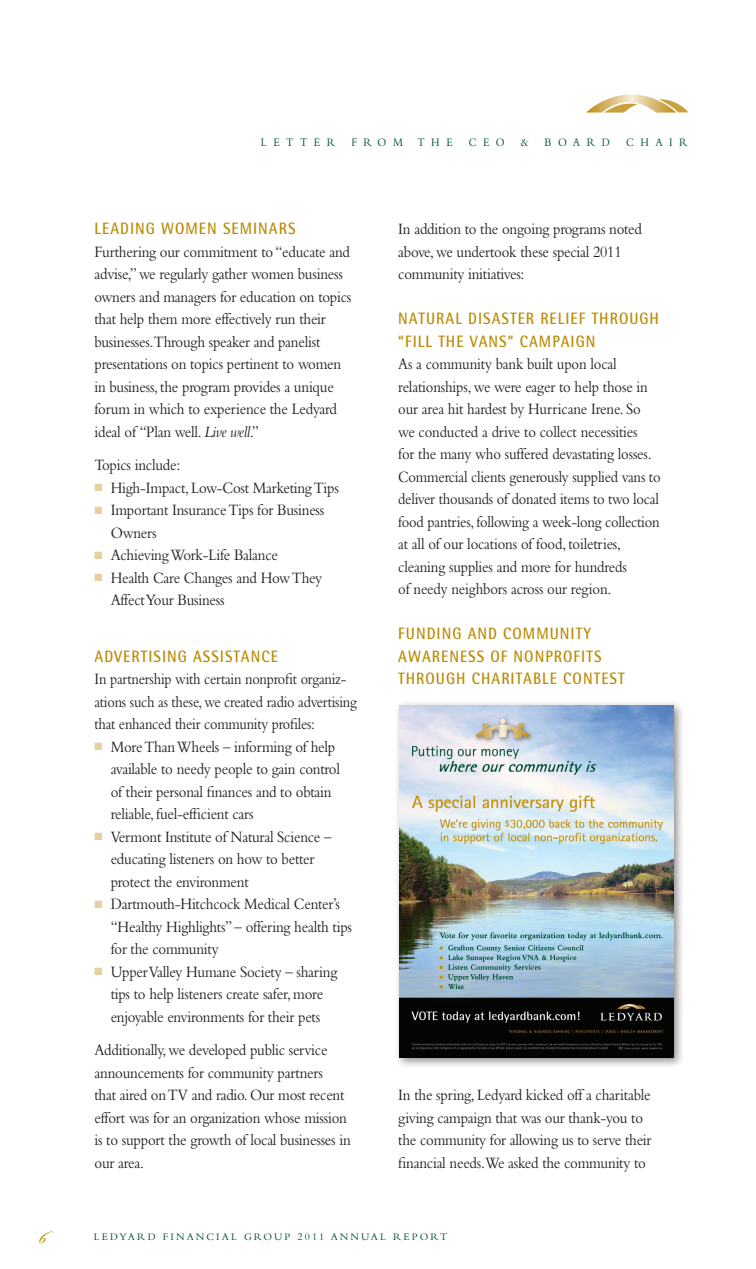
<style>
.page{position:relative;width:756px;height:1269px;background:#fff}
.page>*{position:absolute;margin:0;border:0;box-sizing:border-box;transform-origin:0 0}
.t1{font:30px "Bickham Script MM Alt I 400";color:#bb8c07}
.body_copy{font:16.5px/22.5px "Bembo";letter-spacing:-.015em;color:#231f20;scale:.9 1}
.body_copy-2{font:16.5px/22.5px "Bembo";letter-spacing:-.015em;color:#231f20;scale:.89 1}
.Sunbheads{font:700 16.5px/22.5px "Rotis Semi Sans";letter-spacing:.07em;color:#bb8c07;scale:.9 1}
.body_copy-3{font:16.5px/22.5px "Bembo";letter-spacing:-.015em;color:#231f20;scale:.87 1}
.t2{font:12px "Bembo";letter-spacing:.6em;color:#004e38;scale:.9 1}
.t3{font:10.5px "Bembo";letter-spacing:.2em;color:#004e38}
.s1{font-style:italic}
.s2{color:#e7cf9f}
</style>
<div class="page">
<svg style="left:586px;top:94px;width:102px;height:19px"></svg>
<div style="left:394px;top:701px;width:291px;height:368px;background:#231f20;opacity:.5"></div>
<img style="left:400px;top:706px;width:274px;height:352px">
<p class="t1" style="left:39px;top:1215px;width:9px">6</p>
<p class="t2" style="left:261px;top:135px;width:84px">LETTER</p>
<p class="t2" style="left:351px;top:135px;width:114px">FROM THE</p>
<p class="t2" style="left:469px;top:135px;width:42px">CEO</p>
<p class="t2" style="left:521px;top:135px;width:10px">&amp;</p>
<p class="t2" style="left:545px;top:135px;width:74px">BOARD</p>
<p class="t2" style="left:626px;top:135px;width:70px">CHAIR</p>
<p class="Sunbheads" style="left:94px;top:217px;width:225px">LEADING WOMEN SEMINARS</p>
<p class="body_copy" style="left:94px;top:240px;width:287px">Furthering our commitment to “educate and advise,” we regularly gather women business owners and managers for education on topics that help them more effectively run their businesses.Through speaker and panelist presentations on topics pertinent to women in business, the program provides a unique forum in which to experience the Ledyard ideal of “Plan well. <span class="s1">Live well</span>.”</p>
<p class="body_copy" style="left:94px;top:454px;width:97px">Topics include:</p>
<p class="body_copy" style="left:94px;top:476px;width:273px"><span class="s2">■</span> High-Impact, Low-Cost Marketing Tips</p>
<p class="body_copy" style="left:111px;top:499px;width:239px;text-indent:-16px"><span class="s2">■</span> Important Insurance Tips for Business<br>Owners</p>
<p class="body_copy" style="left:94px;top:544px;width:205px"><span class="s2">■</span> Achieving Work-Life Balance</p>
<p class="body_copy" style="left:111px;top:566px;width:237px;text-indent:-16px"><span class="s2">■</span> Health Care Changes and How They<br>Affect Your Business</p>
<p class="Sunbheads" style="left:94px;top:644px;width:205px">ADVERTISING ASSISTANCE</p>
<p class="body_copy-3" style="left:94px;top:667px;width:303px">In partnership with certain nonprofit organiz&shy;ations such as these, we created radio advertising that enhanced their community profiles:</p>
<p class="body_copy" style="left:111px;top:735px;width:256px;text-indent:-16px"><span class="s2">■</span> More Than Wheels – informing of help available to needy people to gain control of their personal finances and to obtain reliable, fuel-efficient cars</p>
<p class="body_copy" style="left:111px;top:825px;width:247px;text-indent:-16px"><span class="s2">■</span> Vermont Institute of Natural Science – educating listeners on how to better protect the environment</p>
<p class="body_copy" style="left:111px;top:892px;width:270px;text-indent:-16px"><span class="s2">■</span> Dartmouth-Hitchcock Medical Center’s “Healthy Highlights” – offering health tips for the community</p>
<p class="body_copy" style="left:94px;top:960px;width:271px;text-align:center"><span class="s2">■</span> Upper Valley Humane Society – sharing tips to help listeners create safer, more enjoyable environments for their pets</p>
<p class="body_copy" style="left:94px;top:1039px;width:286px">Additionally, we developed public service announcements for community partners<br>that aired on TV and radio. Our most recent effort was for an organization whose mission is to support the growth of local businesses in our area.</p>
<p class="body_copy" style="left:398px;top:217px;width:272px">In addition to the ongoing programs noted above, we undertook these special 2011 community initiatives:</p>
<p class="Sunbheads" style="left:398px;top:307px;width:291px">NATURAL DISASTER RELIEF THROUGH “FILL THE VANS” CAMPAIGN</p>
<p class="body_copy-2" style="left:398px;top:352px;width:296px">As a community bank built upon local relationships, we were eager to help those in our area hit hardest by Hurricane Irene. So we conducted a drive to collect necessities<br>for the many who suffered devastating losses.<br>Commercial clients generously supplied vans to deliver thousands of donated items to two local food pantries, following a week-long collection at all of our locations of food, toiletries, cleaning supplies and more for hundreds<br>of needy neighbors across our region.</p>
<p class="Sunbheads" style="left:398px;top:622px;width:253px">FUNDING AND COMMUNITY<br>AWARENESS OF NONPROFITS<br>THROUGH CHARITABLE CONTEST</p>
<p class="body_copy" style="left:398px;top:1084px;width:283px">In the spring, Ledyard kicked off a charitable giving campaign that was our thank-you to the community for allowing us to serve their financial needs.We asked the community to</p>
<p class="t3" style="left:94px;top:1230px;width:355px">LEDYARD FINANCIAL GROUP 2011 ANNUAL REPORT</p>
</div>
